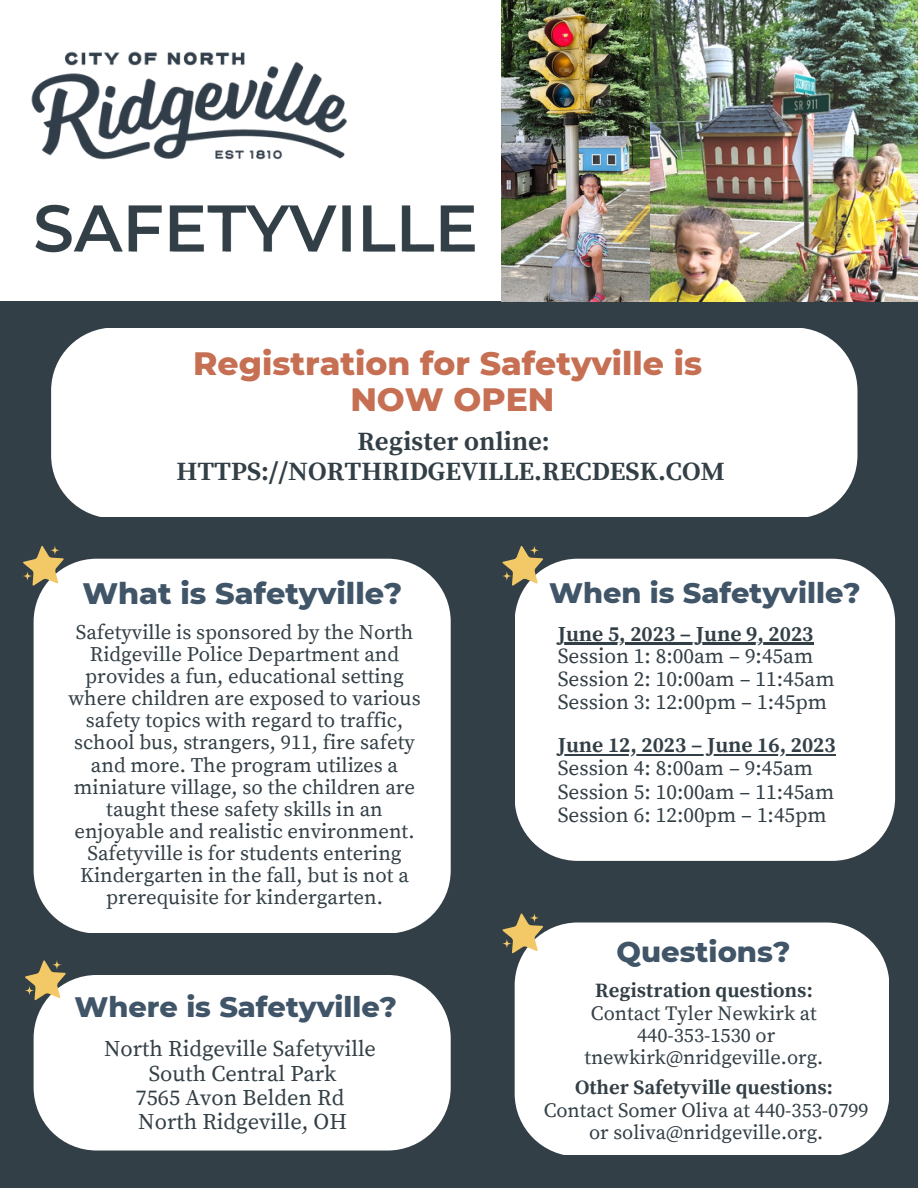
<style>
.page{position:relative;width:918px;height:1188px;background:#333f46}
.page>*{position:absolute;margin:0;border:0;box-sizing:border-box;transform-origin:0 0}
.t1{font:800 33px/36px "Montserrat";color:#c66f53;text-align:center}
.t2{font:800 30.3px "Montserrat";color:#415569}
.t3{font:800 28.95px "Montserrat";color:#415569}
.t4{font:800 28.65px "Montserrat";color:#415569}
.t5{font:700 26.25px "Source Serif Pro";color:#333f46}
.t6{font:22.35px/24.3px "Source Serif Pro";color:#333f46;text-align:center}
.t7{font:21.3px/22.6px "Source Serif Pro";color:#333f46}
.t8{font:700 21.3px "Source Serif Pro";color:#333f46}
.t9{font:20.7px/22.2px "Source Serif Pro";color:#333f46;text-align:center}
.t10{font:20.25px/22.4px "Source Serif Pro";color:#333f46;text-align:center}
.t11{font:700 20.25px "Source Serif Pro";color:#333f46}
</style>
<div class="page">
<div style="left:0;top:0;width:917px;height:301px;background:#fff"></div>
<div style="left:51px;top:328px;width:806px;height:189px;background:#fff"></div>
<div style="left:34px;top:559px;width:417px;height:374px;background:#fff;border-radius:63px"></div>
<svg style="left:23px;top:546px;width:41px;height:40px"></svg>
<svg style="left:50px;top:545px;width:10px;height:10px"></svg>
<svg style="left:23px;top:571px;width:9px;height:10px"></svg>
<div style="left:515px;top:559px;width:380px;height:302px;background:#fff;border-radius:63px"></div>
<svg style="left:502px;top:546px;width:41px;height:40px"></svg>
<svg style="left:529px;top:545px;width:10px;height:10px"></svg>
<svg style="left:502px;top:571px;width:10px;height:10px"></svg>
<div style="left:34px;top:975px;width:417px;height:176px;background:#fff;border-radius:63px"></div>
<svg style="left:25px;top:960px;width:41px;height:40px"></svg>
<svg style="left:52px;top:960px;width:10px;height:10px"></svg>
<svg style="left:25px;top:986px;width:9px;height:9px"></svg>
<div style="left:515px;top:923px;width:374px;height:232px;background:#fff"></div>
<svg style="left:502px;top:913px;width:41px;height:41px"></svg>
<svg style="left:529px;top:913px;width:10px;height:10px"></svg>
<svg style="left:502px;top:939px;width:10px;height:10px"></svg>
<img style="left:31px;top:51px;width:316px;height:109px">
<img style="left:502px;top:0;width:148px;height:301px">
<img style="left:650px;top:0;width:268px;height:302px">
<img style="left:35px;top:204px;width:440px;height:49px">
<hr style="left:558px;top:643px;width:255px;height:2px;background:#333f46">
<hr style="left:558px;top:754px;width:278px;height:1px;background:#333f46">
<h1 class="t1" style="left:193px;top:345px;width:510px">Registration for Safetyville is<br>NOW OPEN</h1>
<p class="t5" style="left:357px;top:426px;width:194px">Register online:</p>
<p class="t5" style="left:177px;top:456px;width:550px">HTTPS://NORTHRIDGEVILLE.RECDESK.COM</p>
<h2 class="t2" style="left:82px;top:575px;width:321px">What is Safetyville?</h2>
<h3 class="t4" style="left:549px;top:575px;width:313px">When is Safetyville?</h3>
<p class="t9" style="left:68px;top:622px;width:354px">Safetyville is sponsored by the North Ridgeville Police Department and provides a fun, educational setting where children are exposed to various safety topics with regard to traffic, school bus, strangers, 911, fire safety and more. The program utilizes a miniature village, so the children are taught these safety skills in an enjoyable and realistic environment.<br>Safetyville is for students entering Kindergarten in the fall, but is not a prerequisite for kindergarten.</p>
<p class="t8" style="left:558px;top:621px;width:257px">June 5, 2023 – June 9, 2023</p>
<p class="t7" style="left:558px;top:646px;width:278px">Session 1: 8:00am – 9:45am<br>Session 2: 10:00am – 11:45am<br>Session 3: 12:00pm – 1:45pm</p>
<p class="t8" style="left:558px;top:732px;width:280px">June 12, 2023 – June 16, 2023</p>
<p class="t7" style="left:558px;top:757px;width:278px;line-height:23.5px">Session 4: 8:00am – 9:45am<br>Session 5: 10:00am – 11:45am<br>Session 6: 12:00pm – 1:45pm</p>
<h3 class="t4" style="left:74px;top:989px;width:324px">Where is Safetyville?</h3>
<p class="t6" style="left:104px;top:1038px;width:273px">North Ridgeville Safetyville<br>South Central Park<br>7565 Avon Belden Rd<br>North Ridgeville, OH</p>
<h3 class="t3" style="left:617px;top:934px;width:175px">Questions?</h3>
<p class="t11" style="left:595px;top:979px;width:219px">Registration questions:</p>
<p class="t10" style="left:584px;top:1003px;width:240px">Contact Tyler Newkirk at<br>440-353-1530 or tnewkirk@nridgeville.org.</p>
<p class="t11" style="left:575px;top:1076px;width:259px">Other Safetyville questions:</p>
<p class="t10" style="left:544px;top:1100px;width:326px">Contact Somer Oliva at 440-353-0799 or soliva@nridgeville.org.</p>
</div>
